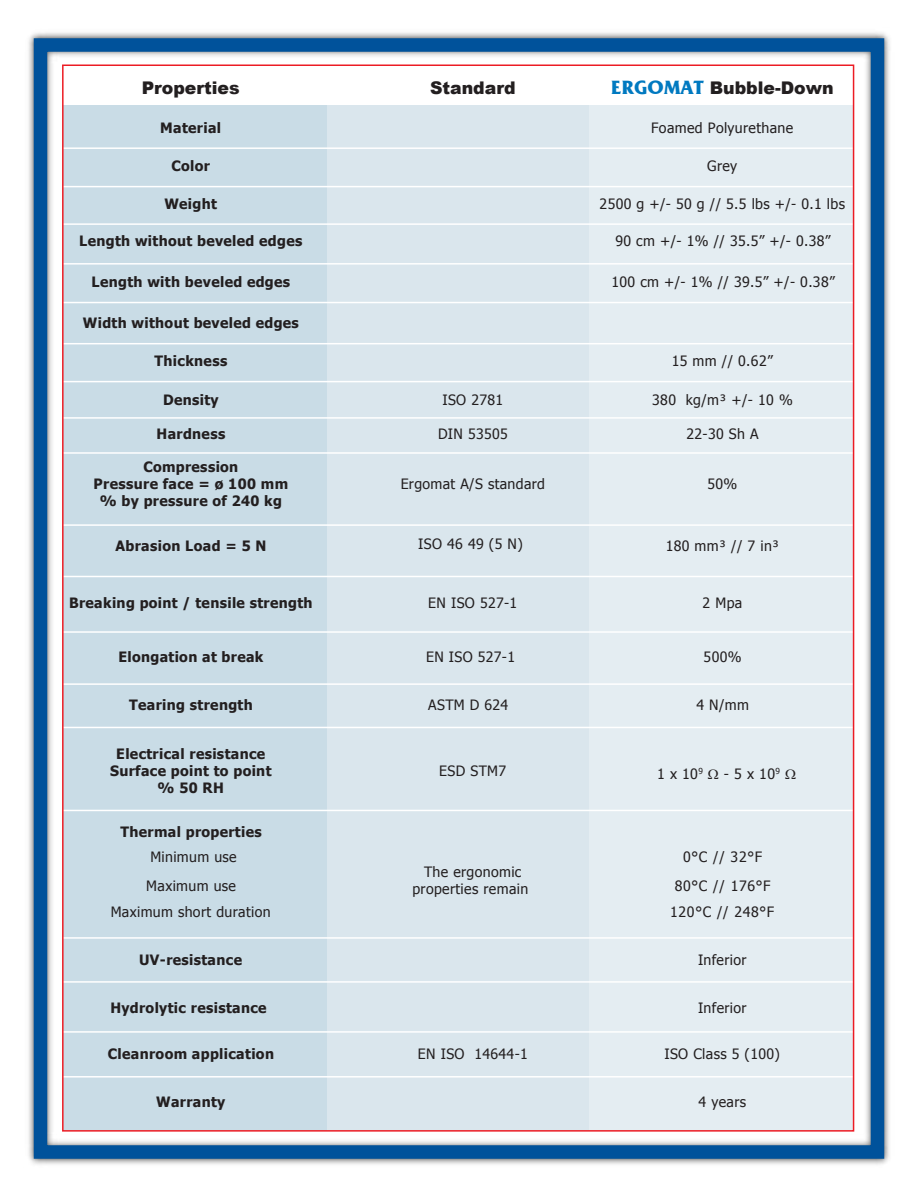
<style>
.page{position:relative;width:918px;height:1188px;background:#fff}
.page>*{position:absolute;margin:0;border:0;box-sizing:border-box;transform-origin:0 0}
.t1{font:900 17.4px "Arial";color:#231f20}
.t2{font:14.25px/28.5px "Tahoma";letter-spacing:.025em;color:#231f20;text-align:center}
.t3{font:700 14.25px/17.1px "Tahoma";letter-spacing:.025em;color:#231f20;text-align:center}
.s1{font-family:"Friz Quadrata IT Cby BT";font-weight:700;font-size:19.8px;color:#0079c0}
</style>
<div class="page">
<img style="left:28px;top:32px;width:862px;height:1133px">
<div style="left:34px;top:38px;width:850px;height:1121px;border:14px solid #00529b"></div>
<svg style="left:708px;top:769px;width:10px;height:10px"></svg>
<svg style="left:785px;top:769px;width:10px;height:10px"></svg>
<p class="t1" style="left:142px;top:75px;width:99px">Properties</p>
<p class="t1" style="left:430px;top:75px;width:87px">Standard</p>
<p class="t1" style="left:611px;top:75px;width:224px"><span class="s1">ERGOMAT</span> Bubble-Down</p>
<p class="t3" style="left:160px;top:119px;width:62px">Material</p>
<p class="t2" style="left:651px;top:113px;width:143px">Foamed Polyurethane</p>
<p class="t3" style="left:171px;top:156px;width:40px">Color</p>
<p class="t2" style="left:707px;top:151px;width:32px">Grey</p>
<p class="t3" style="left:164px;top:194px;width:54px">Weight</p>
<p class="t2" style="left:600px;top:188px;width:247px">2500 g +/- 50 g // 5.5 lbs +/- 0.1 lbs</p>
<p class="t3" style="left:79px;top:232px;width:225px">Length without beveled edges</p>
<p class="t2" style="left:615px;top:226px;width:217px">90 cm +/- 1% // 35.5” +/- 0.38”</p>
<p class="t3" style="left:92px;top:272px;width:200px">Length with beveled edges</p>
<p class="t2" style="left:611px;top:267px;width:225px">100 cm +/- 1% // 39.5” +/- 0.38”</p>
<p class="t3" style="left:83px;top:314px;width:218px">Width without beveled edges</p>
<p class="t3" style="left:155px;top:351px;width:74px">Thickness</p>
<p class="t2" style="left:672px;top:345px;width:102px">15 mm // 0.62”</p>
<p class="t3" style="left:163px;top:390px;width:57px">Density</p>
<p class="t2" style="left:442px;top:385px;width:62px">ISO 2781</p>
<p class="t2" style="left:652px;top:385px;width:142px">380 kg/m³ +/- 10 %</p>
<p class="t3" style="left:157px;top:425px;width:70px">Hardness</p>
<p class="t2" style="left:438px;top:419px;width:71px">DIN 53505</p>
<p class="t2" style="left:686px;top:419px;width:74px">22-30 Sh A</p>
<p class="t3" style="left:94px;top:457px;width:196px">Compression<br>Pressure face = ø 100 mm % by pressure of 240 kg</p>
<p class="t2" style="left:401px;top:469px;width:146px">Ergomat A/S standard</p>
<p class="t3" style="left:116px;top:537px;width:152px">Abrasion Load = 5 N</p>
<p class="t2" style="left:418px;top:529px;width:106px">ISO 46 49 (5 N)</p>
<p class="t2" style="left:708px;top:469px;width:31px">50%</p>
<p class="t2" style="left:666px;top:531px;width:115px">180 mm³ // 7 in³</p>
<p class="t3" style="left:69px;top:594px;width:245px">Breaking point / tensile strength</p>
<p class="t2" style="left:428px;top:588px;width:91px">EN ISO 527-1</p>
<p class="t2" style="left:703px;top:588px;width:41px">2 Mpa</p>
<p class="t3" style="left:118px;top:647px;width:147px">Elongation at break</p>
<p class="t2" style="left:426px;top:642px;width:91px">EN ISO 527-1</p>
<p class="t2" style="left:704px;top:642px;width:40px">500%</p>
<p class="t3" style="left:129px;top:696px;width:125px">Tearing strength</p>
<p class="t2" style="left:428px;top:690px;width:82px">ASTM D 624</p>
<p class="t2" style="left:696px;top:690px;width:54px">4 N/mm</p>
<p class="t3" style="left:110px;top:744px;width:163px">Electrical resistance<br>Surface point to point % 50 RH</p>
<p class="t2" style="left:439px;top:756px;width:68px">ESD STM7</p>
<p class="t2" style="left:657px;top:759px;width:47px">1 x 10<sup>9</sup></p>
<p class="t2" style="left:724px;top:759px;width:58px">-5x10<sup>9</sup></p>
<p class="t3" style="left:121px;top:823px;width:143px">Thermal properties</p>
<p class="t2" style="left:146px;top:842px;width:92px;text-align:left">Minimum use<br>Maximum use</p>
<p class="t2" style="left:111px;top:897px;width:161px">Maximum short duration</p>
<p class="t2" style="left:670px;top:897px;width:106px">120°C // 248°F</p>
<p class="t3" style="left:139px;top:951px;width:104px">UV-resistance</p>
<p class="t2" style="left:698px;top:945px;width:50px">Inferior</p>
<p class="t3" style="left:110px;top:998px;width:158px">Hydrolytic resistance</p>
<p class="t2" style="left:698px;top:993px;width:50px">Inferior</p>
<p class="t2" style="left:675px;top:842px;width:97px">0°C // 32°F<br>80°C // 176°F</p>
<p class="t2" style="left:412px;top:862px;width:117px;line-height:17.1px">The ergonomic properties remain</p>
<p class="t3" style="left:108px;top:1045px;width:168px">Cleanroom application</p>
<p class="t2" style="left:418px;top:1039px;width:111px">EN ISO 14644-1</p>
<p class="t2" style="left:664px;top:1039px;width:117px">ISO Class 5 (100)</p>
<p class="t3" style="left:156px;top:1092px;width:71px">Warranty</p>
<p class="t2" style="left:699px;top:1086px;width:49px">4 years</p>
</div>
